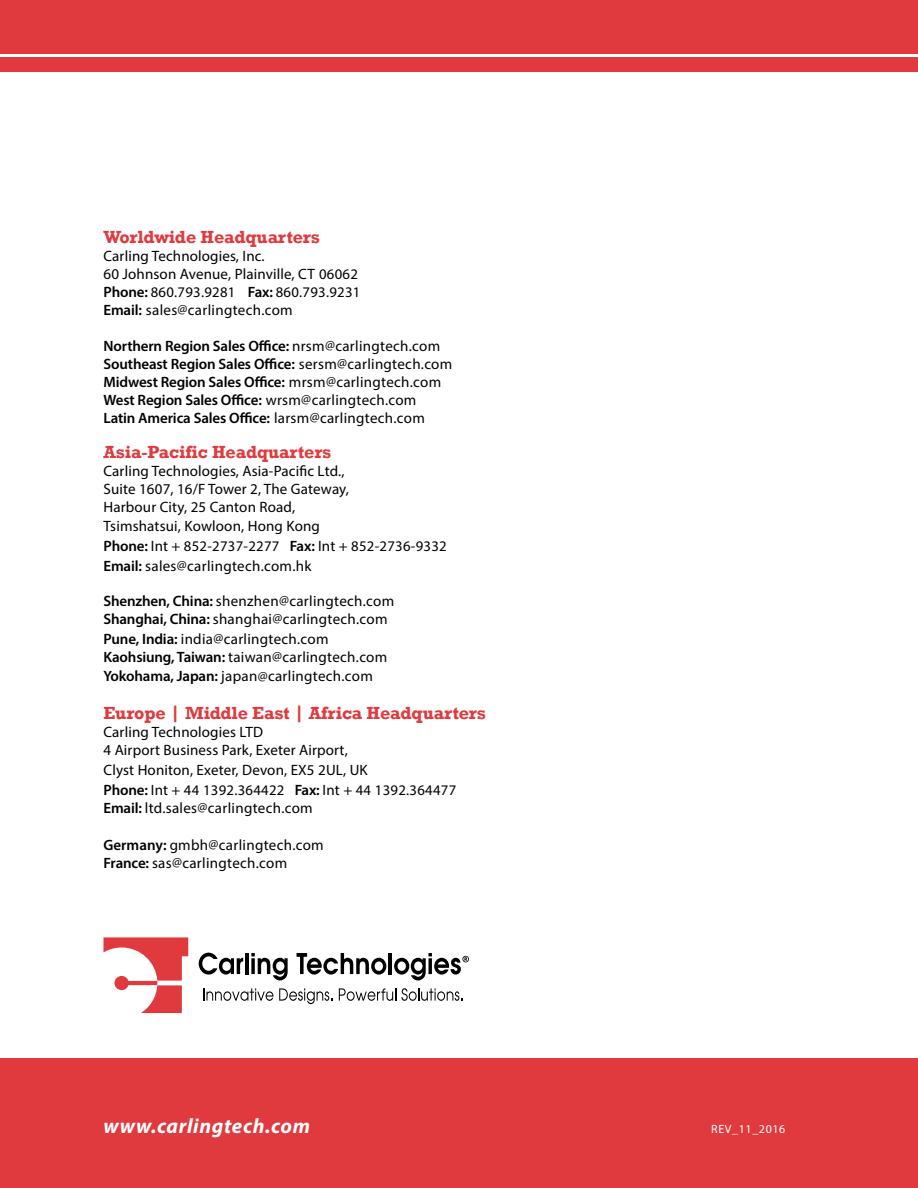
<style>
.page{position:relative;width:918px;height:1188px;background:#fff}
.page>*{position:absolute;margin:0;border:0;box-sizing:border-box;transform-origin:0 0}
.t1{font:italic 700 20.85px "Myriad Pro";letter-spacing:.03em;color:#fff}
.t2{font:700 18px "Rockwell";letter-spacing:-.01em;color:#e03a3e}
.t3{font:15px/18px "Myriad Pro";letter-spacing:.01em;color:#000}
.t4{font:600 15px/18px "Myriad Pro";letter-spacing:-.01em;color:#000}
.t5{font:14.7px "Myriad Pro";letter-spacing:.02em;color:#000}
.t6{font:12px "Myriad Pro";letter-spacing:.05em;color:#fff}
.s1{font-size:14.7px}
.s2{font-weight:600;font-size:15px}
.s3{font-weight:600}
.s4{font-size:13.5px}
.s5{font-weight:400}
.s6{font-weight:400;font-size:13.5px}
.s7{font-size:15px}
</style>
<div class="page">
<div style="left:0;top:57px;width:918px;height:15px;background:#e13a3e"></div>
<div style="left:0;top:0;width:918px;height:54px;background:#e13a3e"></div>
<div style="left:0;top:1058px;width:918px;height:130px;background:#e13a3e"></div>
<svg style="left:104px;top:937px;width:84px;height:76px"></svg>
<svg style="left:199px;top:953px;width:44px;height:22px"></svg>
<hr style="left:245px;top:953px;width:3px;height:21px;background:#000">
<svg style="left:251px;top:953px;width:37px;height:27px"></svg>
<svg style="left:297px;top:953px;width:89px;height:22px"></svg>
<hr style="left:388px;top:953px;width:4px;height:21px;background:#000">
<svg style="left:394px;top:953px;width:75px;height:27px"></svg>
<svg style="left:203px;top:988px;width:129px;height:16px"></svg>
<svg style="left:339px;top:988px;width:123px;height:13px"></svg>
<p class="t2" style="left:104px;top:226px;width:218px">Worldwide Headquarters</p>
<p class="t3" style="left:104px;top:246px;width:256px">Carling Technologies, Inc.<br>60 Johnson Avenue, Plainville, CT <span class="s1">06062</span></p>
<p class="t5" style="left:104px;top:283px;width:259px"><span class="s2">Phone:</span> 860.793.9281 <span class="s2">Fax:</span> 860.793.9231</p>
<p class="t3" style="left:104px;top:300px;width:191px"><span class="s3">Email:</span> sales<span class="s4">@</span>carlingtech.com</p>
<p class="t4" style="left:104px;top:336px;width:350px">Northern Region Sales Office: <span class="s5">nrsm</span><span class="s6">@</span><span class="s5">carlingtech.com </span>Southeast Region Sales Office: <span class="s5">sersm</span><span class="s6">@</span><span class="s5">carlingtech.com </span>Midwest Region Sales Office: <span class="s5">mrsm</span><span class="s6">@</span><span class="s5">carlingtech.com </span>West Region Sales Office: <span class="s5">wrsm</span><span class="s6">@</span><span class="s5">carlingtech.com<br></span>Latin America Sales Office: <span class="s5">larsm</span><span class="s6">@</span><span class="s5">carlingtech.com</span></p>
<p class="t2" style="left:104px;top:441px;width:229px">Asia-Pacific Headquarters</p>
<p class="t3" style="left:104px;top:461px;width:247px">Carling Technologies, Asia-Pacific Ltd.,<br>Suite 1607, 16/F Tower 2, The Gateway,<br>Harbour City, 25 Canton Road,</p>
<p class="t3" style="left:104px;top:517px;width:218px">Tsimshatsui, Kowloon, Hong Kong</p>
<p class="t5" style="left:104px;top:537px;width:345px"><span class="s2">Phone:</span> <span class="s7">Int +</span> 852-2737-2277 <span class="s2">Fax:</span> <span class="s7">Int +</span> 852-2736-9332</p>
<p class="t3" style="left:104px;top:557px;width:209px"><span class="s3">Email:</span> sales<span class="s4">@</span>carlingtech.com.hk</p>
<p class="t3" style="left:103px;top:592px;width:292px"><span class="s3">Shenzhen, China:</span> shenzhen<span class="s4">@</span>carlingtech.com<br><span class="s3">Shanghai, China:</span> shanghai<span class="s4">@</span>carlingtech.com</p>
<p class="t3" style="left:103px;top:629px;width:285px"><span class="s3">Pune, India:</span> india<span class="s4">@</span>carlingtech.com<br><span class="s3">Kaohsiung, Taiwan:</span> taiwan<span class="s4">@</span>carlingtech.com</p>
<p class="t3" style="left:104px;top:667px;width:271px"><span class="s3">Yokohama, Japan:</span> japan<span class="s4">@</span>carlingtech.com</p>
<p class="t2" style="left:104px;top:702px;width:384px">Europe | Middle East | Africa Headquarters</p>
<p class="t3" style="left:104px;top:723px;width:246px">Carling Technologies LTD<br>4 Airport Business Park, Exeter Airport,</p>
<p class="t3" style="left:104px;top:761px;width:266px">Clyst Honiton, Exeter, Devon, EX5 2UL, UK</p>
<p class="t5" style="left:104px;top:781px;width:354px"><span class="s2">Phone:</span> <span class="s7">Int +</span> 44 1392.364422 <span class="s2">Fax:</span> <span class="s7">Int +</span> 44 1392.364477</p>
<p class="t3" style="left:104px;top:799px;width:211px"><span class="s3">Email:</span> ltd.sales<span class="s4">@</span>carlingtech.com</p>
<p class="t3" style="left:104px;top:835px;width:222px"><span class="s3">Germany:</span> gmbh<span class="s4">@</span>carlingtech.com<br><span class="s3">France:</span> sas<span class="s4">@</span>carlingtech.com</p>
<h1 class="t1" style="left:104px;top:1112px;width:208px">www.carlingtech.com</h1>
<p class="t6" style="left:711px;top:1121px;width:76px">REV_11_2016</p>
</div>
